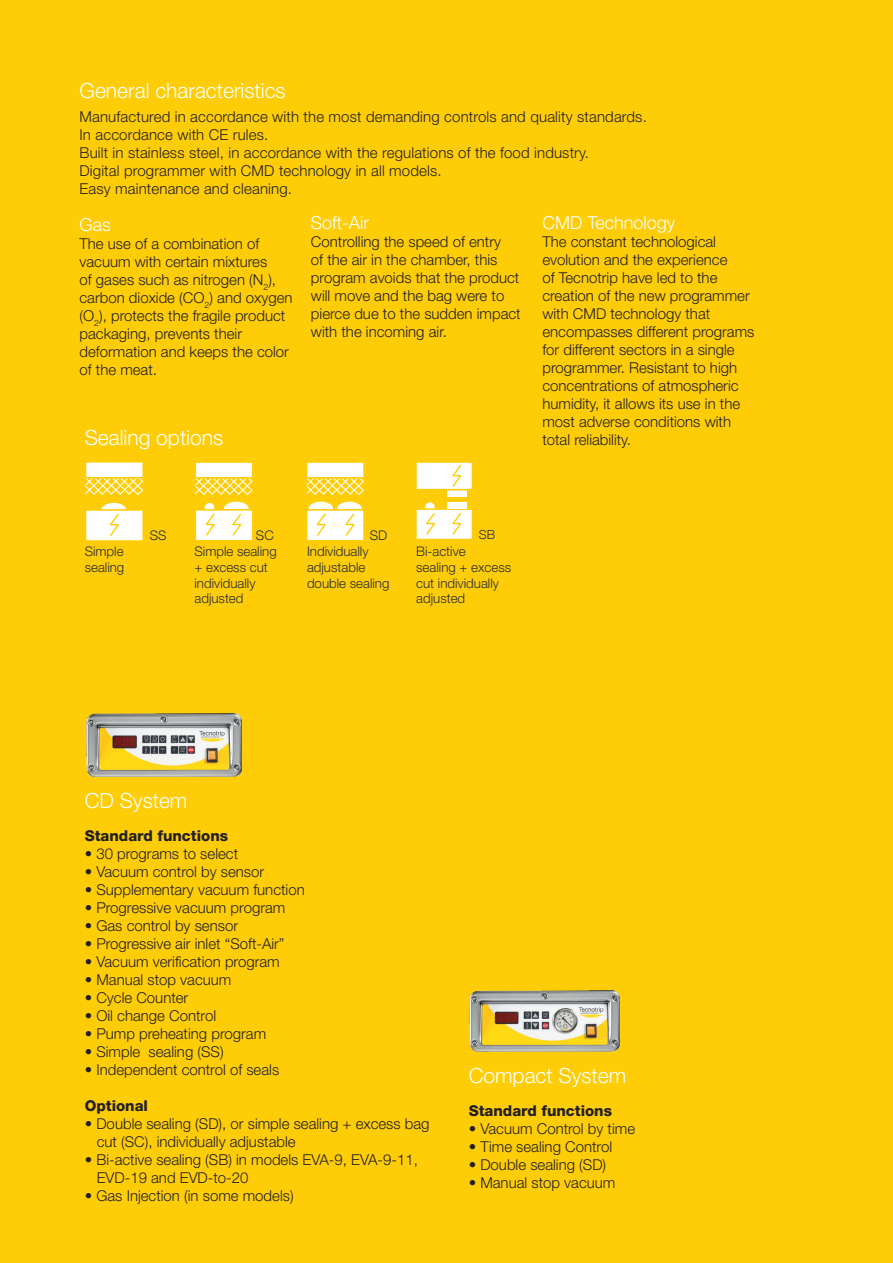
<style>
.page{position:relative;width:893px;height:1263px;background:#fecd08}
.page>*{position:absolute;margin:0;border:0;box-sizing:border-box;transform-origin:0 0}
.t1{font:300 21px "Helvetica Neue";color:#fff}
.t2{font:300 18px "Helvetica Neue";color:#fff}
.t3{font:300 15px/18px "Helvetica Neue";color:#231f20}
.t4{font:800 15px "Helvetica Neue";color:#231f20}
.t5{font:300 13.35px/15.9px "Helvetica Neue";color:#292c31}
.t6{font:300 12.6px "Helvetica Neue";color:#292c31}
</style>
<div class="page">
<img style="left:469px;top:990px;width:152px;height:62px">
<img style="left:86px;top:714px;width:155px;height:63px">
<div style="left:205px;top:503px;width:9px;height:10px;background:#fff;border-radius:50%"></div>
<svg style="left:195px;top:479px;width:58px;height:16px"></svg>
<div style="left:224px;top:502px;width:25px;height:14px;background:#fff;border-radius:50%"></div>
<div style="left:194px;top:461px;width:59px;height:18px;background:#fff;border:2px solid #fecd08"></div>
<div style="left:194px;top:509px;width:59px;height:32px;background:#fff;border:2px solid #fecd08"></div>
<svg style="left:232px;top:513px;width:10px;height:23px"></svg>
<svg style="left:205px;top:513px;width:10px;height:23px"></svg>
<div style="left:308px;top:502px;width:25px;height:14px;background:#fff;border-radius:50%"></div>
<svg style="left:306px;top:479px;width:58px;height:16px"></svg>
<div style="left:337px;top:502px;width:25px;height:14px;background:#fff;border-radius:50%"></div>
<div style="left:306px;top:461px;width:59px;height:18px;background:#fff;border:2px solid #fecd08"></div>
<div style="left:306px;top:509px;width:59px;height:32px;background:#fff;border:2px solid #fecd08"></div>
<svg style="left:345px;top:513px;width:10px;height:23px"></svg>
<svg style="left:316px;top:513px;width:10px;height:23px"></svg>
<svg style="left:85px;top:478px;width:59px;height:17px"></svg>
<div style="left:101px;top:503px;width:25px;height:14px;background:#fff;border-radius:50%"></div>
<div style="left:85px;top:461px;width:59px;height:17px;background:#fff;border:2px solid #fecd08"></div>
<div style="left:85px;top:509px;width:59px;height:33px;background:#fff;border:2px solid #fecd08"></div>
<svg style="left:109px;top:513px;width:10px;height:23px"></svg>
<svg style="left:425px;top:502px;width:10px;height:10px"></svg>
<div style="left:415px;top:508px;width:58px;height:32px;background:#fff;border:2px solid #fecd08"></div>
<svg style="left:452px;top:513px;width:10px;height:22px"></svg>
<svg style="left:426px;top:513px;width:9px;height:22px"></svg>
<div style="left:447px;top:490px;width:20px;height:7px;background:#fff"></div>
<div style="left:447px;top:502px;width:20px;height:6px;background:#fff"></div>
<div style="left:415px;top:461px;width:58px;height:29px;background:#fff;border:2px solid #fecd08"></div>
<svg style="left:450px;top:465px;width:13px;height:23px"></svg>
<p class="t1" style="left:80px;top:78px;width:208px">General characteristics</p>
<p class="t3" style="left:80px;top:107px;width:569px">Manufactured in accordance with the most demanding controls and quality standards.<br>In accordance with CE rules.</p>
<p class="t3" style="left:80px;top:143px;width:511px">Built in stainless steel, in accordance with the regulations of the food industry.</p>
<p class="t3" style="left:80px;top:161px;width:364px">Digital programmer with CMD technology in all models.</p>
<p class="t3" style="left:80px;top:179px;width:214px">Easy maintenance and cleaning.</p>
<p class="t2" style="left:80px;top:214px;width:33px">Gas</p>
<p class="t3" style="left:80px;top:234px;width:214px">The use of a combination of vacuum with certain mixtures<br>of gases such as nitrogen (N<sub>2</sub>), carbon dioxide (CO<sub>2</sub>) and oxygen (O<sub>2</sub>), protects the fragile product packaging, prevents their deformation and keeps the color of the meat.</p>
<p class="t2" style="left:311px;top:211px;width:60px">Soft-Air</p>
<p class="t3" style="left:311px;top:232px;width:211px">Controlling the speed of entry<br>of the air in the chamber, this program avoids that the product will move and the bag were to pierce due to the sudden impact with the incoming air.</p>
<p class="t2" style="left:542px;top:211px;width:134px">CMD Technology</p>
<p class="t3" style="left:542px;top:232px;width:213px">The constant technological evolution and the experience<br>of Tecnotrip have led to the creation of the new programmer with CMD technology that encompasses different programs for different sectors in a single programmer. Resistant to high concentrations of atmospheric humidity, it allows its use in the most adverse conditions with total reliability.</p>
<p class="t1" style="left:85px;top:425px;width:140px">Sealing options</p>
<p class="t5" style="left:85px;top:543px;width:40px">Simple</p>
<p class="t5" style="left:85px;top:559px;width:41px">sealing</p>
<p class="t5" style="left:150px;top:527px;width:18px">SS</p>
<p class="t5" style="left:256px;top:527px;width:19px">SC</p>
<p class="t5" style="left:194px;top:543px;width:84px">Simple sealing</p>
<p class="t5" style="left:194px;top:559px;width:75px">+ excess cut</p>
<p class="t5" style="left:194px;top:574px;width:63px">individually</p>
<p class="t5" style="left:194px;top:590px;width:51px">adjusted</p>
<p class="t5" style="left:370px;top:527px;width:19px">SD</p>
<p class="t5" style="left:307px;top:543px;width:63px">Individually</p>
<p class="t5" style="left:307px;top:559px;width:60px">adjustable</p>
<p class="t5" style="left:307px;top:574px;width:84px">double sealing</p>
<p class="t6" style="left:479px;top:527px;width:18px">SB</p>
<p class="t5" style="left:416px;top:543px;width:51px">Bi-active</p>
<p class="t5" style="left:416px;top:559px;width:96px">sealing + excess cut individually adjusted</p>
<p class="t1" style="left:85px;top:787px;width:104px">CD System</p>
<p class="t4" style="left:85px;top:826px;width:145px">Standard functions</p>
<p class="t3" style="left:85px;top:844px;width:155px">• 30 programs to select</p>
<p class="t3" style="left:85px;top:862px;width:181px">• Vacuum control by sensor</p>
<p class="t3" style="left:85px;top:880px;width:222px">• Supplementary vacuum function</p>
<p class="t3" style="left:85px;top:898px;width:202px">• Progressive vacuum program</p>
<p class="t3" style="left:85px;top:916px;width:155px">• Gas control by sensor</p>
<p class="t3" style="left:85px;top:934px;width:201px">• Progressive air inlet “Soft-Air”</p>
<p class="t3" style="left:85px;top:952px;width:197px">• Vacuum verification program</p>
<p class="t3" style="left:85px;top:970px;width:148px">• Manual stop vacuum</p>
<p class="t3" style="left:85px;top:988px;width:105px">• Cycle Counter</p>
<p class="t3" style="left:85px;top:1006px;width:133px">• Oil change Control</p>
<p class="t3" style="left:85px;top:1024px;width:183px">• Pump preheating program</p>
<p class="t3" style="left:85px;top:1042px;width:140px">• Simple sealing (SS)</p>
<p class="t3" style="left:85px;top:1060px;width:196px">• Independent control of seals</p>
<p class="t4" style="left:85px;top:1096px;width:65px">Optional</p>
<p class="t3" style="left:97px;top:1114px;width:334px;text-indent:-12px">• Double sealing (SD), or simple sealing + excess bag cut (SC), individually adjustable</p>
<p class="t3" style="left:85px;top:1150px;width:335px">• Bi-active sealing (SB) in models EVA-9, EVA-9-11,</p>
<p class="t3" style="left:97px;top:1168px;width:153px">EVD-19 and EVD-to-20</p>
<p class="t3" style="left:85px;top:1186px;width:210px">• Gas Injection (in some models)</p>
<p class="t1" style="left:469px;top:1062px;width:159px">Compact System</p>
<p class="t4" style="left:469px;top:1101px;width:145px">Standard functions</p>
<p class="t3" style="left:469px;top:1119px;width:168px">• Vacuum Control by time</p>
<p class="t3" style="left:469px;top:1137px;width:145px">• Time sealing Control</p>
<p class="t3" style="left:469px;top:1155px;width:139px">• Double sealing (SD)</p>
<p class="t3" style="left:469px;top:1173px;width:148px">• Manual stop vacuum</p>
</div>
